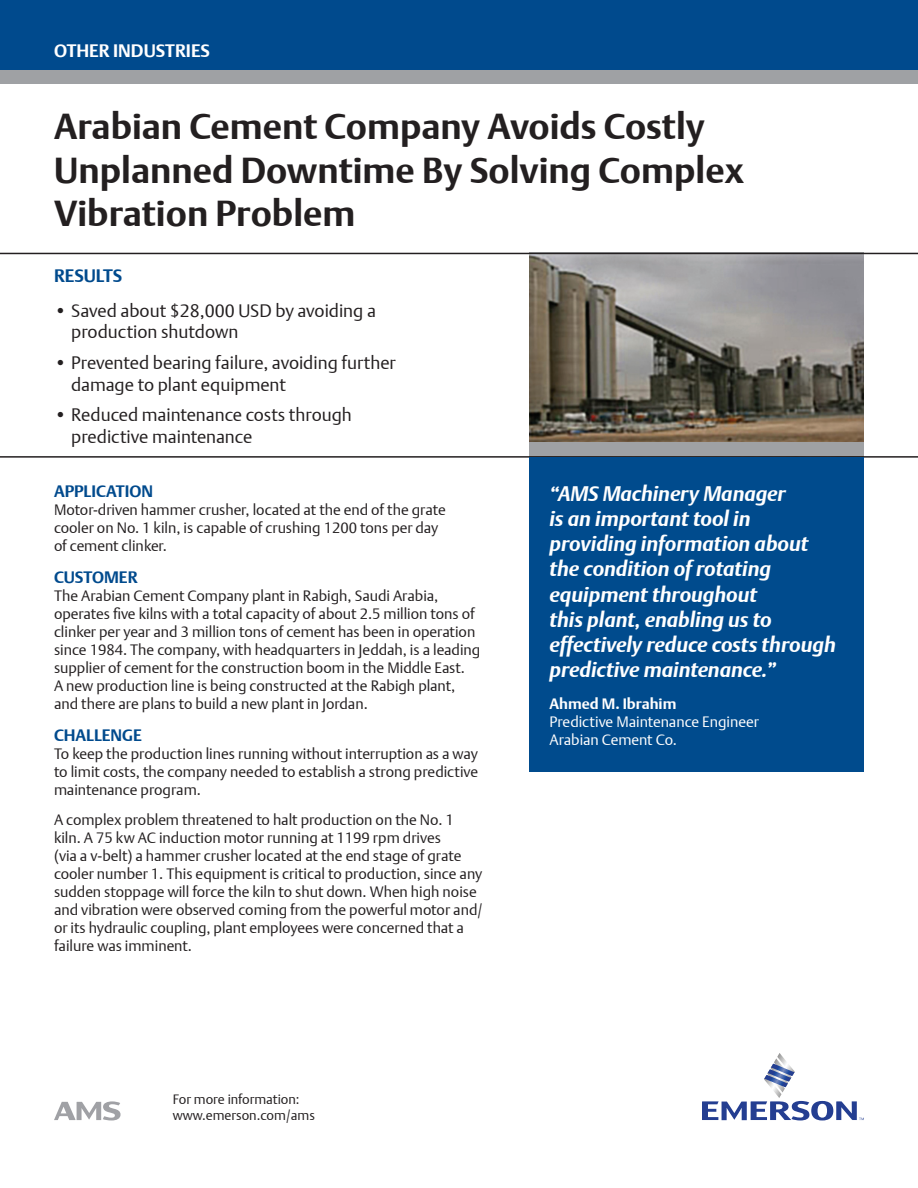
<style>
.page{position:relative;width:918px;height:1188px;background:#fff}
.page>*{position:absolute;margin:0;border:0;box-sizing:border-box;transform-origin:0 0}
.t1{font:700 36px/43.2px "DTL Argo T";color:#231f20}
.Blue_Quote{font:italic 700 21px/25.2px "DTL Argo T";color:#fff}
.t2{font:18px/21.6px "DTL Argo T Light";color:#231f20}
.t3{font:700 18px "DTL Argo T";color:#fff}
.t4{font:700 18px "DTL Argo T";color:#004a8d}
.Blue_Header_Text{font:700 16.5px "DTL Argo T";color:#004a8d}
.Body_Text{font:15px/18px "DTL Argo T Light";color:#231f20}
.Blue_Quote_-_Positio{font:15px/18px "DTL Argo T Light";color:#fff}
.t5{font:13.5px/16.2px "DTL Argo T Light";color:#231f20}
.s1{font-family:"DTL Argo T";font-weight:700}
</style>
<div class="page">
<div style="left:0;top:0;width:918px;height:73px;background:#004a8d"></div>
<div style="left:0;top:70px;width:918px;height:14px;background:#9fa1a4"></div>
<svg style="left:702px;top:1053px;width:162px;height:67px"></svg>
<svg style="left:54px;top:1101px;width:67px;height:19px"></svg>
<img style="left:529px;top:254px;width:335px;height:189px">
<hr style="left:0;top:253px;width:918px;height:1px;background:#231f20">
<div style="left:529px;top:443px;width:335px;height:13px;background:#9fa1a4"></div>
<hr style="left:0;top:456px;width:918px;height:2px;background:#231f20">
<div style="left:529px;top:458px;width:335px;height:314px;background:#004b8d"></div>
<p class="t3" style="left:54px;top:40px;width:158px">OTHER INDUSTRIES</p>
<p class="t1" style="left:54px;top:105px;width:691px">Arabian Cement Company Avoids Costly<br>Unplanned Downtime By Solving Complex<br>Vibration Problem</p>
<p class="t4" style="left:54px;top:265px;width:70px">RESULTS</p>
<p class="t2" style="left:71px;top:299px;width:306px;text-indent:-17px">• Saved about $28,000 USD by avoiding a production shutdown</p>
<p class="t2" style="left:71px;top:352px;width:326px;text-indent:-17px">• Prevented bearing failure, avoiding further damage to plant equipment</p>
<p class="t2" style="left:71px;top:404px;width:282px;text-indent:-17px">• Reduced maintenance costs through predictive maintenance</p>
<p class="Blue_Header_Text" style="left:54px;top:482px;width:101px">APPLICATION</p>
<p class="Body_Text" style="left:54px;top:501px;width:393px">Motor-driven hammer crusher, located at the end of the grate cooler on No. 1 kiln, is capable of crushing 1200 tons per day of cement clinker.</p>
<p class="Blue_Header_Text" style="left:54px;top:568px;width:85px">CUSTOMER</p>
<p class="Body_Text" style="left:54px;top:587px;width:428px">The Arabian Cement Company plant in Rabigh, Saudi Arabia, operates five kilns with a total capacity of about 2.5 million tons of clinker per year and 3 million tons of cement has been in operation since 1984. The company, with headquarters in Jeddah, is a leading supplier of cement for the construction boom in the Middle East.<br>A new production line is being constructed at the Rabigh plant, and there are plans to build a new plant in Jordan.</p>
<p class="Blue_Header_Text" style="left:54px;top:725px;width:89px">CHALLENGE</p>
<p class="Body_Text" style="left:54px;top:745px;width:426px;text-align:justify">To keep the production lines running without interruption as a way to limit costs, the company needed to establish a strong predictive maintenance program.</p>
<p class="Body_Text" style="left:54px;top:811px;width:430px">A complex problem threatened to halt production on the No. 1 kiln. A 75 kw AC induction motor running at 1199 rpm drives<br>(via a v-belt) a hammer crusher located at the end stage of grate cooler number 1. This equipment is critical to production, since any sudden stoppage will force the kiln to shut down. When high noise and vibration were observed coming from the powerful motor and/ or its hydraulic coupling, plant employees were concerned that a failure was imminent.</p>
<p class="t5" style="left:173px;top:1091px;width:144px">For more information: www.emerson.com/ams</p>
<p class="Blue_Quote" style="left:549px;top:481px;width:288px">“AMS Machinery Manager<br>is an important tool in providing information about the condition of rotating equipment throughout<br>this plant, enabling us to effectively reduce costs through predictive maintenance.”</p>
<p class="Blue_Quote_-_Positio" style="left:549px;top:694px;width:211px"><span class="s1">Ahmed M. Ibrahim<br></span>Predictive Maintenance Engineer<br>Arabian Cement Co.</p>
</div>
